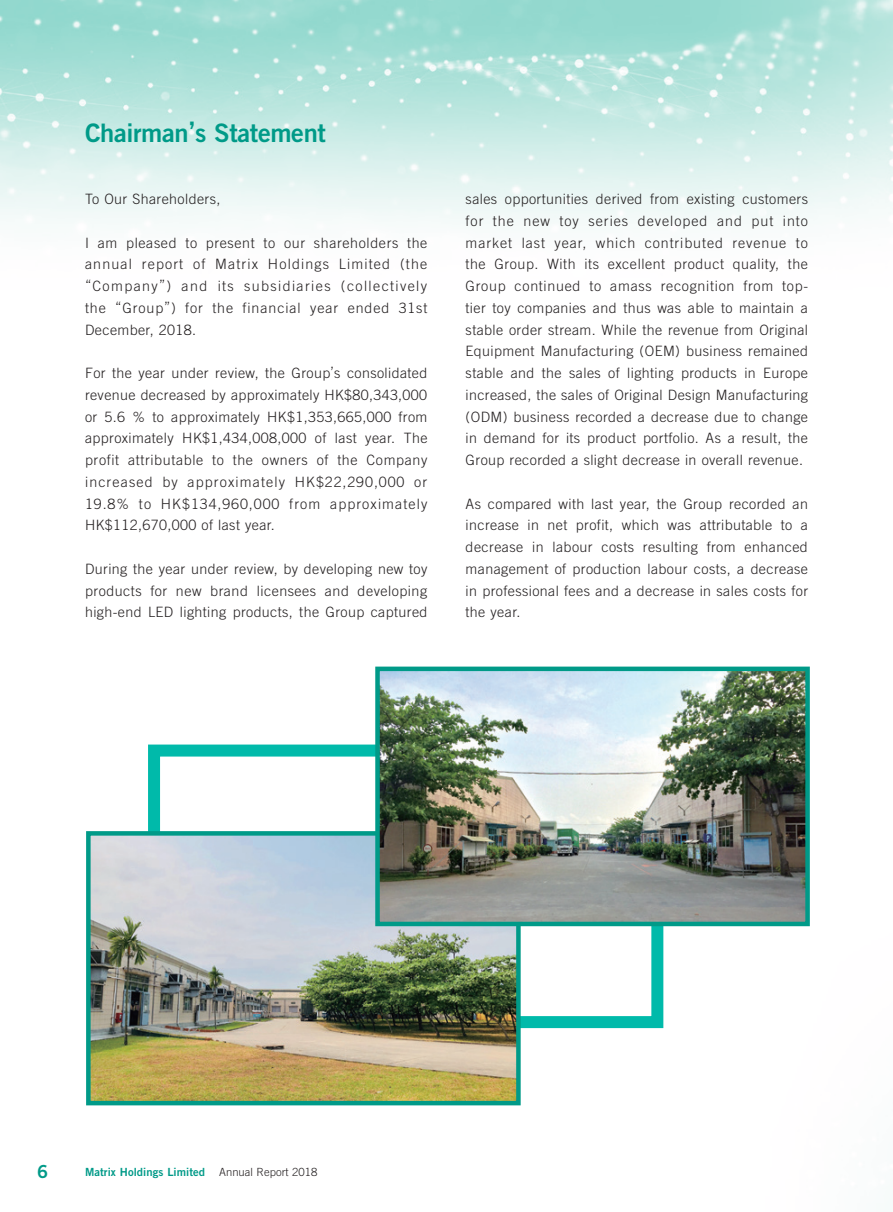
<style>
.page{position:relative;width:893px;height:1212px;background:#fff}
.page>*{position:absolute;margin:0;border:0;box-sizing:border-box;transform-origin:0 0}
.t1{font:25.5px "Trade Gothic LT Std Bd 2";letter-spacing:-.015em;color:#009a88}
.t2{font:18px "Trade Gothic LT Std Bd 2";color:#009a88}
.Body_Text{font:300 14.25px/21.8px "Trade Gothic LT Std";letter-spacing:.03em;color:#231f20;text-align:justify}
.t3{font:11.25px "Trade Gothic LT Std Bd 2";letter-spacing:.005em;color:#009a88}
.s1{font-family:"Trade Gothic LT Std";font-weight:300;color:#231f20}
</style>
<div class="page">
<img style="left:0;top:0;width:893px;height:1106px">
<div style="left:148px;top:744px;width:515px;height:284px;border:12px solid #00baaa"></div>
<img style="left:91px;top:836px;width:425px;height:264px">
<div style="left:86px;top:831px;width:435px;height:274px;border:4px solid #009a88"></div>
<img style="left:380px;top:671px;width:425px;height:250px">
<div style="left:375px;top:666px;width:435px;height:260px;border:4px solid #009a88"></div>
<p class="t1" style="left:85px;top:117px;width:242px">Chairman’s Statement</p>
<p class="Body_Text" style="left:85px;top:188px;width:137px">To Our Shareholders,</p>
<p class="Body_Text" style="left:85px;top:231px;width:344px">I am pleased to present to our shareholders the annual report of Matrix Holdings Limited (the “Company”) and its subsidiaries (collectively the “Group”) for the financial year ended 31st December, 2018.</p>
<p class="Body_Text" style="left:85px;top:362px;width:344px">For the year under review, the Group’s consolidated revenue decreased by approximately HK$80,343,000 or 5.6 % to approximately HK$1,353,665,000 from approximately HK$1,434,008,000 of last year. The profit attributable to the owners of the Company increased by approximately HK$22,290,000 or 19.8% to HK$134,960,000 from approximately HK$112,670,000 of last year.</p>
<p class="Body_Text" style="left:85px;top:558px;width:344px">During the year under review, by developing new toy products for new brand licensees and developing high-end LED lighting products, the Group captured</p>
<p class="Body_Text" style="left:466px;top:188px;width:344px">sales opportunities derived from existing customers for the new toy series developed and put into market last year, which contributed revenue to the Group. With its excellent product quality, the Group continued to amass recognition from top&shy;tier toy companies and thus was able to maintain a stable order stream. While the revenue from Original Equipment Manufacturing (OEM) business remained stable and the sales of lighting products in Europe increased, the sales of Original Design Manufacturing (ODM) business recorded a decrease due to change in demand for its product portfolio. As a result, the Group recorded a slight decrease in overall revenue.</p>
<p class="Body_Text" style="left:466px;top:492px;width:344px">As compared with last year, the Group recorded an increase in net profit, which was attributable to a decrease in labour costs resulting from enhanced management of production labour costs, a decrease in professional fees and a decrease in sales costs for the year.</p>
<p class="t2" style="left:37px;top:1160px;width:12px">6</p>
<p class="t3" style="left:85px;top:1165px;width:234px">Matrix Holdings Limited <span class="s1">Annual Report 2018</span></p>
</div>
